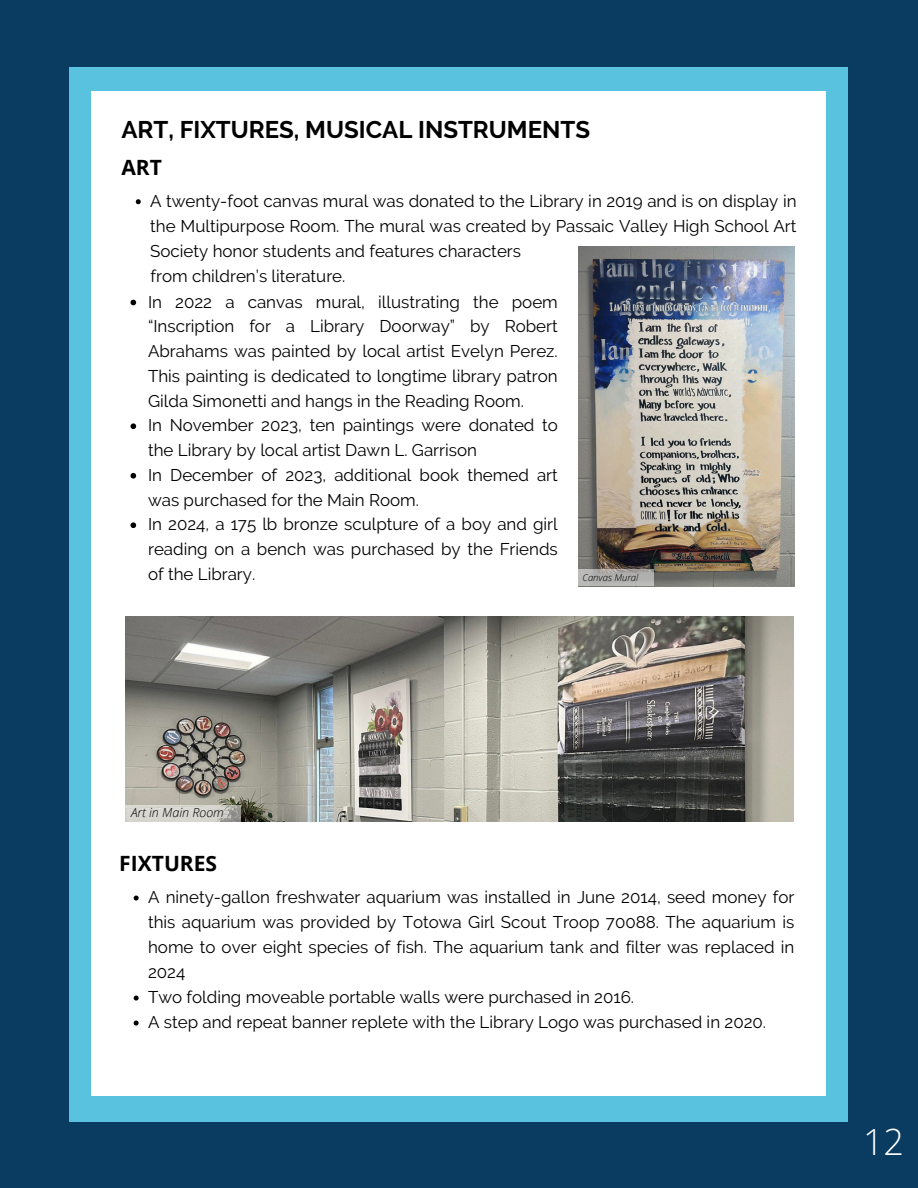
<style>
.page{position:relative;width:918px;height:1188px;background:#0a3c61}
.page>*{position:absolute;margin:0;border:0;box-sizing:border-box;transform-origin:0 0}
.t1{font:300 36px "Open Sans";color:#fff}
.t2{font:700 24px "Raleway";color:#000}
.t3{font:700 21px "Open Sans";color:#000}
.t4{font:16.95px/24.8px "Raleway";color:#000;text-align:justify}
.t5{font:italic 300 12.6px "Open Sans";color:#000}
.t6{font:italic 300 9.6px "Open Sans";color:#000}
</style>
<div class="page">
<div style="left:70px;top:67px;width:778px;height:1054px;background:#59c3df"></div>
<div style="left:92px;top:92px;width:734px;height:1004px;background:#fff"></div>
<svg style="left:136px;top:199px;width:5px;height:5px"></svg>
<img style="left:578px;top:247px;width:216px;height:339px">
<svg style="left:578px;top:570px;width:75px;height:16px"></svg>
<svg style="left:131px;top:300px;width:5px;height:5px"></svg>
<svg style="left:131px;top:423px;width:5px;height:6px"></svg>
<svg style="left:131px;top:473px;width:5px;height:6px"></svg>
<svg style="left:131px;top:522px;width:5px;height:6px"></svg>
<img style="left:126px;top:616px;width:668px;height:205px">
<svg style="left:125px;top:805px;width:116px;height:16px;background:#cfcec8"></svg>
<svg style="left:134px;top:896px;width:5px;height:5px"></svg>
<svg style="left:134px;top:996px;width:5px;height:5px"></svg>
<svg style="left:134px;top:1021px;width:5px;height:5px"></svg>
<h1 class="t2" style="left:121px;top:115px;width:470px">ART, FIXTURES, MUSICAL INSTRUMENTS</h1>
<p class="t3" style="left:121px;top:152px;width:42px">ART</p>
<p class="t4" style="left:150px;top:188px;width:648px">A twenty-foot canvas mural was donated to the Library in 2019 and is on display in the Multipurpose Room. The mural was created by Passaic Valley High School Art Society honor students and features characters</p>
<p class="t4" style="left:151px;top:264px;width:196px">from children’s literature.</p>
<h3 class="t4" style="left:148px;top:289px;width:411px">In 2022 a canvas mural, illustrating the poem “Inscription for a Library Doorway” by Robert Abrahams was painted by local artist Evelyn Perez.<br>This painting is dedicated to longtime library patron Gilda Simonetti and hangs in the Reading Room.</h3>
<p class="t4" style="left:148px;top:413px;width:411px">In November 2023, ten paintings were donated to the Library by local artist Dawn L. Garrison</p>
<p class="t4" style="left:148px;top:462px;width:411px">In December of 2023, additional book themed art was purchased for the Main Room.</p>
<p class="t4" style="left:148px;top:512px;width:411px">In 2024, a 175 lb bronze sculpture of a boy and girl reading on a bench was purchased by the Friends of the Library.</p>
<p class="t6" style="left:583px;top:571px;width:57px">Canvas Mural</p>
<p class="t5" style="left:131px;top:804px;width:94px">Art in Main Room</p>
<h4 class="t3" style="left:119px;top:849px;width:99px">FIXTURES</h4>
<h2 class="t4" style="left:148px;top:885px;width:648px">A ninety-gallon freshwater aquarium was installed in June 2014, seed money for this aquarium was provided by Totowa Girl Scout Troop 70088. The aquarium is home to over eight species of fish. The aquarium tank and filter was replaced in 2024</h2>
<p class="t4" style="left:148px;top:985px;width:488px">Two folding moveable portable walls were purchased in 2016.</p>
<p class="t4" style="left:148px;top:1010px;width:620px">A step and repeat banner replete with the Library Logo was purchased in 2020.</p>
<h2 class="t1" style="left:863px;top:1116px;width:43px">12</h2>
</div>
